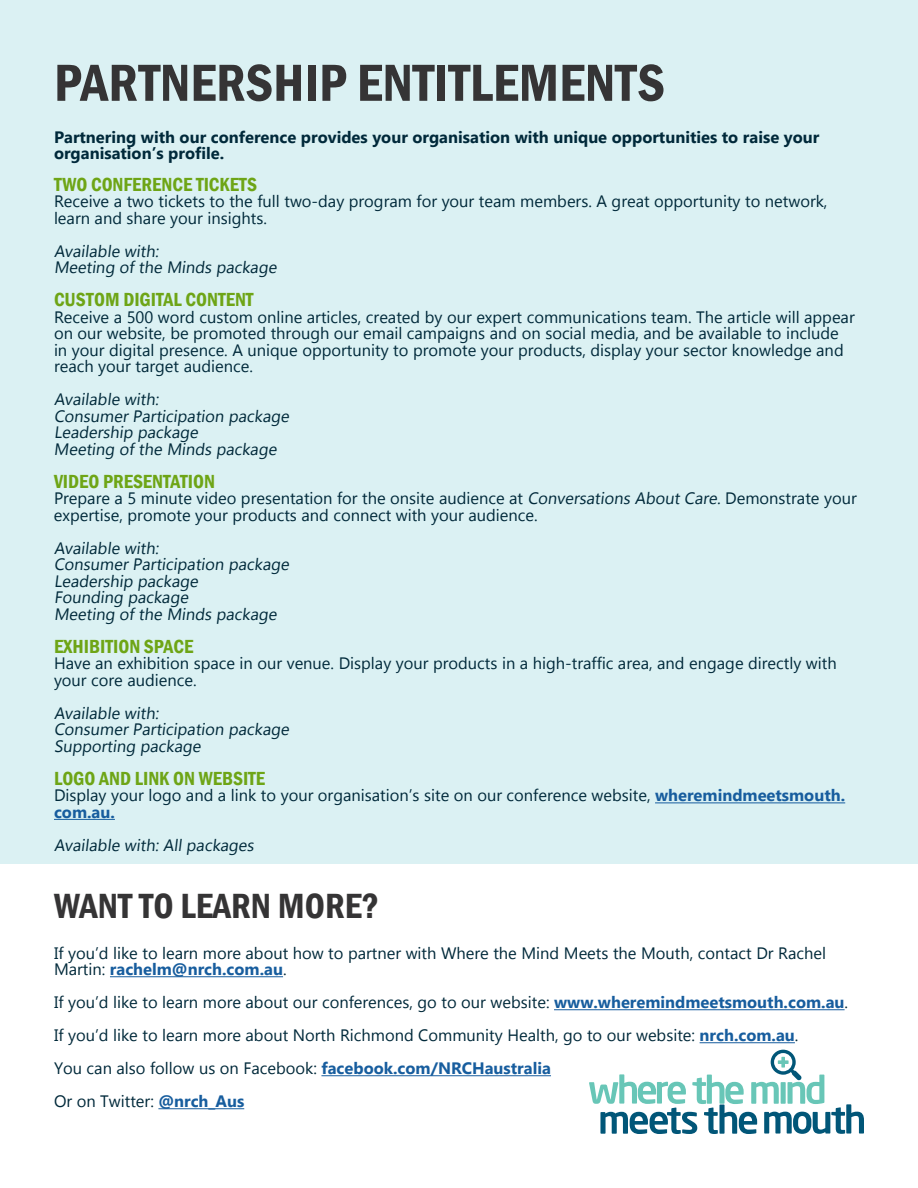
<style>
.page{position:relative;width:918px;height:1188px;background:#fff}
.page>*{position:absolute;margin:0;border:0;box-sizing:border-box;transform-origin:0 0}
.In_page_heading{font:600 condensed 54px "Franklin Gothic";color:#353435}
.In_page_heading-2{font:600 condensed 36px "Franklin Gothic";color:#353435}
.Standard_paragraph_c{font:600 condensed 19.5px "Franklin Gothic";color:#6ea516}
.Standard_paragraph_c-2{font:16.5px/16.5px "Gadugi";color:#00293a}
.Standard_paragraph_c-3{font:700 16.5px/16.5px "Gadugi";color:#00293a}
.s1{font-weight:700;color:#175d9e}
</style>
<div class="page">
<div style="left:0;top:0;width:918px;height:863px;background:#dbf1f3"></div>
<hr style="left:655px;top:802px;width:190px;height:1px;background:#175d9e">
<hr style="left:54px;top:819px;width:61px;height:1px;background:#175d9e">
<hr style="left:110px;top:976px;width:173px;height:1px;background:#175d9e">
<hr style="left:554px;top:1009px;width:291px;height:1px;background:#175d9e">
<hr style="left:700px;top:1042px;width:95px;height:1px;background:#175d9e">
<hr style="left:321px;top:1075px;width:230px;height:1px;background:#175d9e">
<hr style="left:158px;top:1108px;width:86px;height:1px;background:#175d9e">
<svg style="left:589px;top:1050px;width:275px;height:84px"></svg>
<p class="In_page_heading" style="left:54px;top:47px;width:612px">PARTNERSHIP ENTITLEMENTS</p>
<p class="Standard_paragraph_c-3" style="left:54px;top:129px;width:767px">Partnering with our conference provides your organisation with unique opportunities to raise your organisation’s profile.</p>
<p class="Standard_paragraph_c" style="left:54px;top:171px;width:205px">TWO CONFERENCE TICKETS</p>
<p class="Standard_paragraph_c-2" style="left:54px;top:193px;width:775px">Receive a two tickets to the full two-day program for your team members. A great opportunity to network, learn and share your insights.</p>
<p class="Standard_paragraph_c-2" style="left:54px;top:243px;width:109px">Available with:</p>
<p class="Standard_paragraph_c-2" style="left:54px;top:259px;width:227px">Meeting of the Minds package</p>
<p class="Standard_paragraph_c" style="left:54px;top:287px;width:201px">CUSTOM DIGITAL CONTENT</p>
<p class="Standard_paragraph_c-2" style="left:54px;top:309px;width:802px">Receive a 500 word custom online articles, created by our expert communications team. The article will appear on our website, be promoted through our email campaigns and on social media, and be available to include in your digital presence. A unique opportunity to promote your products, display your sector knowledge and reach your target audience.</p>
<p class="Standard_paragraph_c-2" style="left:54px;top:391px;width:109px">Available with:</p>
<p class="Standard_paragraph_c-2" style="left:54px;top:408px;width:239px">Consumer Participation package</p>
<p class="Standard_paragraph_c-2" style="left:54px;top:424px;width:227px">Leadership package<br>Meeting of the Minds package</p>
<p class="Standard_paragraph_c" style="left:54px;top:468px;width:163px">VIDEO PRESENTATION</p>
<p class="Standard_paragraph_c-2" style="left:54px;top:490px;width:804px">Prepare a 5 minute video presentation for the onsite audience at Conversations About Care. Demonstrate your expertise, promote your products and connect with your audience.</p>
<p class="Standard_paragraph_c-2" style="left:54px;top:540px;width:109px">Available with:</p>
<p class="Standard_paragraph_c-2" style="left:54px;top:556px;width:239px">Consumer Participation package</p>
<p class="Standard_paragraph_c-2" style="left:54px;top:573px;width:148px">Leadership package</p>
<p class="Standard_paragraph_c-2" style="left:54px;top:589px;width:138px">Founding package</p>
<p class="Standard_paragraph_c-2" style="left:54px;top:606px;width:227px">Meeting of the Minds package</p>
<p class="Standard_paragraph_c" style="left:54px;top:633px;width:141px">EXHIBITION SPACE</p>
<p class="Standard_paragraph_c-2" style="left:54px;top:655px;width:784px">Have an exhibition space in our venue. Display your products in a high-traffic area, and engage directly with your core audience.</p>
<p class="Standard_paragraph_c-2" style="left:54px;top:705px;width:109px">Available with:</p>
<p class="Standard_paragraph_c-2" style="left:54px;top:721px;width:239px">Consumer Participation package</p>
<p class="Standard_paragraph_c-2" style="left:54px;top:738px;width:151px">Supporting package</p>
<p class="Standard_paragraph_c" style="left:54px;top:765px;width:213px">LOGO AND LINK ON WEBSITE</p>
<p class="Standard_paragraph_c-2" style="left:54px;top:787px;width:793px">Display your logo and a link to your organisation’s site on our conference website, <span class="s1">wheremindmeetsmouth. com.au.</span></p>
<p class="Standard_paragraph_c-2" style="left:54px;top:837px;width:204px">Available with: All packages</p>
<p class="In_page_heading-2" style="left:54px;top:882px;width:327px">WANT TO LEARN MORE?</p>
<p class="Standard_paragraph_c-2" style="left:54px;top:945px;width:774px">If you’d like to learn more about how to partner with Where the Mind Meets the Mouth, contact Dr Rachel<br>Martin: <span class="s1">rachelm@nrch.com.au</span>.</p>
<p class="Standard_paragraph_c-2" style="left:54px;top:986px;width:796px;line-height:33px">If you’d like to learn more about our conferences, go to our website: <span class="s1">www.wheremindmeetsmouth.com.au</span>.<br>If you’d like to learn more about North Richmond Community Health, go to our website: <span class="s1">nrch.com.au</span>.<br>You can also follow us on Facebook: <span class="s1">facebook.com/NRCHaustralia<br></span>Or on Twitter: <span class="s1">@nrch_Aus</span></p>
</div>
